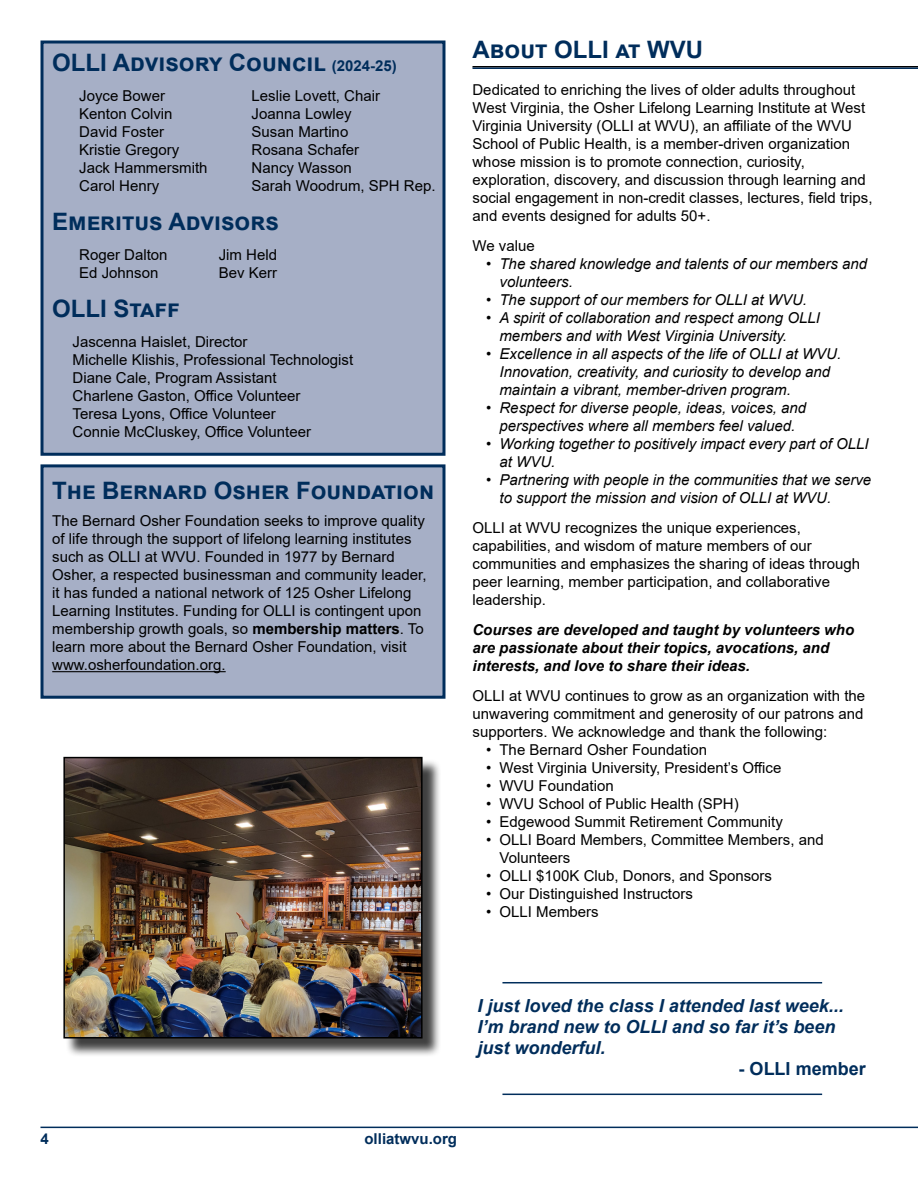
<style>
.page{position:relative;width:918px;height:1188px;background:#fff}
.page>*{position:absolute;margin:0;border:0;box-sizing:border-box;transform-origin:0 0}
.t1{font:700 24px "Arial";color:#002d5b}
.t2{font:italic 700 18px/21px "Arial";color:#002d5b}
.t3{font:700 18px "Arial";color:#002d5b}
.t4{font:15px/18px "Arial";color:#000}
.t5{font:italic 15px/18px "Arial";color:#000}
.t6{font:italic 700 15px/18px "Arial";color:#000}
.t7{font:700 15px "Arial";color:#002d5b}
.s1{font-size:15px}
.s2{font-weight:700}
</style>
<div class="page">
<hr style="left:40px;top:1127px;width:878px;height:1px;background:#002d5b">
<hr style="left:472px;top:66px;width:446px;height:2px;background:#000">
<hr style="left:472px;top:67px;width:446px;height:2px;background:#002d5b">
<div style="left:40px;top:464px;width:406px;height:235px;background:#a6afc6;border:3px solid #002d5b"></div>
<hr style="left:52px;top:671px;width:174px;height:1px;background:#000">
<hr style="left:502px;top:982px;width:320px;height:1px;background:#002d5b">
<hr style="left:502px;top:1094px;width:320px;height:1px;background:#002d5b">
<div style="left:40px;top:40px;width:406px;height:416px;background:#a6afc6;border:3px solid #002d5b"></div>
<div style="left:66px;top:759px;width:375px;height:298px;background:#000;opacity:.75"></div>
<img style="left:66px;top:760px;width:354px;height:276px">
<div style="left:63px;top:757px;width:360px;height:282px;border:2px solid #000"></div>
<h1 class="t1" style="left:52px;top:46px;width:346px">OLLI Advisory Council <span class="s1">(2024-25)</span></h1>
<p class="t4" style="left:79px;top:87px;width:130px">Joyce Bower<br>Kenton Colvin<br>David Foster<br>Kristie Gregory<br>Jack Hammersmith<br>Carol Henry</p>
<h1 class="t1" style="left:52px;top:205px;width:228px">Emeritus Advisors</h1>
<p class="t4" style="left:79px;top:246px;width:90px">Roger Dalton</p>
<p class="t4" style="left:219px;top:246px;width:60px">Jim Held</p>
<p class="t4" style="left:79px;top:264px;width:81px">Ed Johnson</p>
<p class="t4" style="left:219px;top:264px;width:60px">Bev Kerr</p>
<h1 class="t1" style="left:52px;top:292px;width:129px">OLLI Staff</h1>
<p class="t4" style="left:73px;top:333px;width:282px">Jascenna Haislet, Director<br>Michelle Klishis, Professional Technologist Diane Cale, Program Assistant<br>Charlene Gaston, Office Volunteer<br>Teresa Lyons, Office Volunteer<br>Connie McCluskey, Office Volunteer</p>
<p class="t4" style="left:252px;top:86px;width:185px">Leslie Lovett, Chair<br>Joanna Lowley<br>Susan Martino<br>Rosana Schafer<br>Nancy Wasson<br>Sarah Woodrum, SPH Rep.</p>
<h1 class="t1" style="left:52px;top:474px;width:383px">The Bernard Osher Foundation</h1>
<p class="t4" style="left:52px;top:512px;width:376px">The Bernard Osher Foundation seeks to improve quality of life through the support of lifelong learning institutes such as OLLI at WVU. Founded in 1977 by Bernard Osher, a respected businessman and community leader, it has funded a national network of 125 Osher Lifelong Learning Institutes. Funding for OLLI is contingent upon membership growth goals, so <span class="s2">membership matters</span>. To learn more about the Bernard Osher Foundation, visit www.osherfoundation.org.</p>
<h1 class="t1" style="left:472px;top:33px;width:232px">About OLLI at WVU</h1>
<p class="t4" style="left:472px;top:81px;width:402px">Dedicated to enriching the lives of older adults throughout West Virginia, the Osher Lifelong Learning Institute at West Virginia University (OLLI at WVU), an affiliate of the WVU School of Public Health, is a member-driven organization whose mission is to promote connection, curiosity, exploration, discovery, and discussion through learning and social engagement in non-credit classes, lectures, field trips, and events designed for adults 50+.</p>
<p class="t4" style="left:472px;top:237px;width:64px">We value</p>
<p class="t5" style="left:500px;top:255px;width:369px;text-indent:-14px">• The shared knowledge and talents of our members and volunteers.</p>
<p class="t5" style="left:486px;top:291px;width:323px">• The support of our members for OLLI at WVU.</p>
<p class="t5" style="left:500px;top:309px;width:322px;text-indent:-14px">• A spirit of collaboration and respect among OLLI members and with West Virginia University.</p>
<p class="t5" style="left:500px;top:345px;width:343px;text-indent:-14px">• Excellence in all aspects of the life of OLLI at WVU.<br>Innovation, creativity, and curiosity to develop and maintain a vibrant, member-driven program.</p>
<p class="t5" style="left:486px;top:399px;width:322px;text-align:center">• Respect for diverse people, ideas, voices, and perspectives where all members feel valued.</p>
<p class="t5" style="left:500px;top:435px;width:371px;text-indent:-14px">• Working together to positively impact every part of OLLI at WVU.</p>
<p class="t5" style="left:500px;top:471px;width:373px;text-indent:-14px">• Partnering with people in the communities that we serve to support the mission and vision of OLLI at WVU.</p>
<p class="t4" style="left:472px;top:519px;width:389px">OLLI at WVU recognizes the unique experiences, capabilities, and wisdom of mature members of our communities and emphasizes the sharing of ideas through peer learning, member participation, and collaborative leadership.</p>
<p class="t6" style="left:472px;top:621px;width:383px">Courses are developed and taught by volunteers who are passionate about their topics, avocations, and interests, and love to share their ideas.</p>
<p class="t4" style="left:472px;top:687px;width:394px;text-align:justify">OLLI at WVU continues to grow as an organization with the unwavering commitment and generosity of our patrons and supporters. We acknowledge and thank the following:</p>
<p class="t4" style="left:486px;top:741px;width:223px">• The Bernard Osher Foundation</p>
<p class="t4" style="left:486px;top:759px;width:297px">• West Virginia University, President’s Office</p>
<p class="t4" style="left:486px;top:777px;width:129px">• WVU Foundation</p>
<p class="t4" style="left:486px;top:795px;width:254px">• WVU School of Public Health (SPH)</p>
<p class="t4" style="left:486px;top:813px;width:298px">• Edgewood Summit Retirement Community</p>
<p class="t4" style="left:500px;top:831px;width:326px;text-indent:-14px">• OLLI Board Members, Committee Members, and<br>Volunteers</p>
<p class="t4" style="left:486px;top:867px;width:288px">• OLLI $100K Club, Donors, and Sponsors</p>
<p class="t4" style="left:486px;top:885px;width:208px">• Our Distinguished Instructors</p>
<p class="t4" style="left:486px;top:903px;width:114px">• OLLI Members</p>
<p class="t2" style="left:478px;top:995px;width:368px">I just loved the class I attended last week...<br>I’m brand new to OLLI and so far it’s been just wonderful.</p>
<p class="t3" style="left:739px;top:1056px;width:129px">- OLLI member</p>
<p class="t7" style="left:40px;top:1128px;width:10px">4</p>
<p class="t7" style="left:364px;top:1128px;width:94px">olliatwvu.org</p>
</div>
